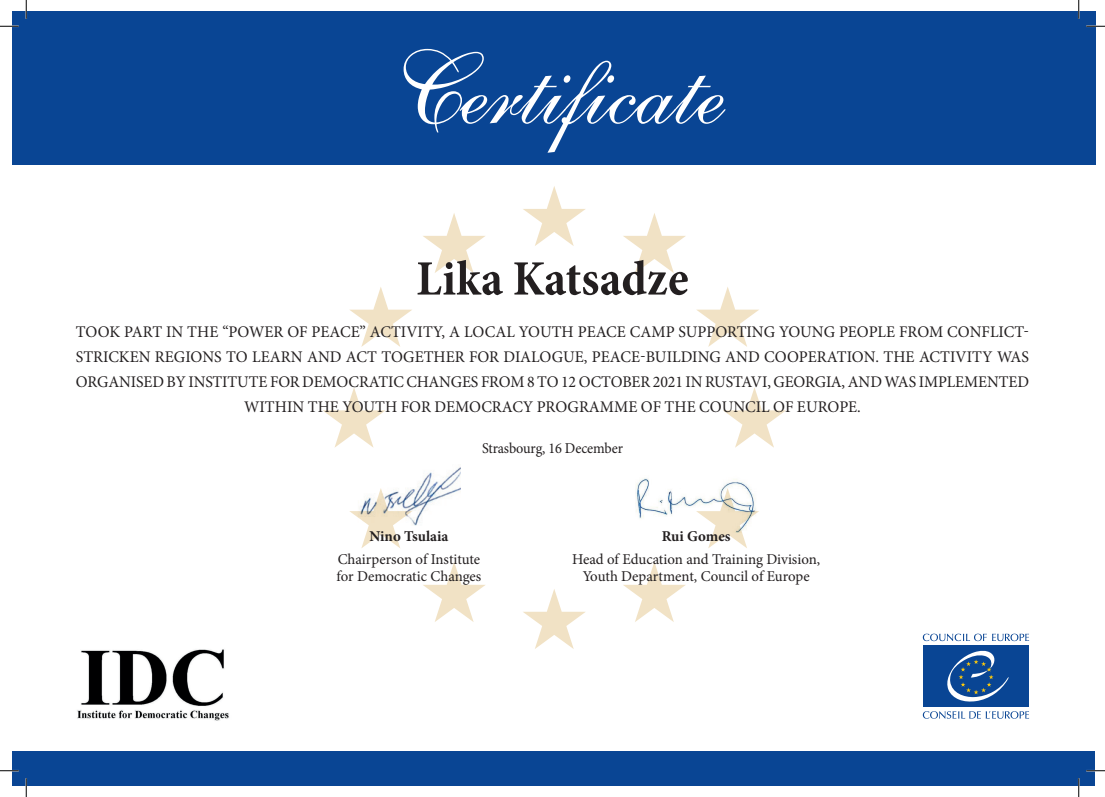
<style>
.page{position:relative;width:1105px;height:797px;background:#fff}
.page>*{position:absolute;margin:0;border:0;box-sizing:border-box;transform-origin:0 0}
.t1{font:100px "Shelley Allegro BT";color:#fff}
.t2{font:700 condensed 50px "Minion Pro";color:#231f20}
.t3{font:16.25px/25px "Minion Pro";letter-spacing:-.005em;color:#231f20;text-align:center}
.t4{font:15px/17.5px "Minion Pro";letter-spacing:-.005em;color:#231f20}
.t5{font:15px "Minion Pro";letter-spacing:-.005em;color:#231f20;scale:.95 1}
.t6{font:700 15px "Minion Pro";color:#231f20}
</style>
<div class="page">
<svg style="left:523px;top:186px;width:63px;height:60px"></svg>
<svg style="left:623px;top:213px;width:63px;height:60px"></svg>
<svg style="left:696px;top:287px;width:63px;height:60px"></svg>
<svg style="left:723px;top:387px;width:63px;height:61px"></svg>
<svg style="left:708px;top:511px;width:51px;height:37px"></svg>
<svg style="left:623px;top:562px;width:63px;height:60px"></svg>
<svg style="left:523px;top:589px;width:62px;height:60px"></svg>
<svg style="left:423px;top:562px;width:62px;height:60px"></svg>
<svg style="left:323px;top:388px;width:62px;height:60px"></svg>
<svg style="left:349px;top:287px;width:63px;height:60px"></svg>
<svg style="left:423px;top:213px;width:62px;height:60px"></svg>
<svg style="left:349px;top:511px;width:51px;height:37px"></svg>
<div style="left:12px;top:751px;width:1083px;height:34px;background:#094594"></div>
<svg style="left:923px;top:633px;width:106px;height:8px"></svg>
<svg style="left:923px;top:711px;width:106px;height:7px"></svg>
<div style="left:923px;top:645px;width:106px;height:62px;background:#094594"></div>
<svg style="left:947px;top:650px;width:62px;height:52px"></svg>
<div style="left:12px;top:11px;width:1083px;height:153px;background:#094594"></div>
<img style="left:77px;top:649px;width:152px;height:72px">
<img style="left:635px;top:478px;width:122px;height:54px">
<img style="left:354px;top:467px;width:106px;height:59px">
<svg style="left:0;top:25px;width:19px;height:2px"></svg>
<svg style="left:1086px;top:25px;width:19px;height:2px"></svg>
<svg style="left:0;top:770px;width:19px;height:1px"></svg>
<svg style="left:1086px;top:770px;width:19px;height:1px"></svg>
<svg style="left:25px;top:0;width:2px;height:19px"></svg>
<svg style="left:25px;top:778px;width:2px;height:19px"></svg>
<svg style="left:1078px;top:0;width:1px;height:19px"></svg>
<svg style="left:1078px;top:778px;width:1px;height:19px"></svg>
<h1 class="t1" style="left:391px;top:29px;width:335px">Certificate</h1>
<h2 class="t2" style="left:416px;top:244px;width:274px">Lika Katsadze</h2>
<p class="t3" style="left:76px;top:320px;width:955px">TOOK PART IN THE “POWER OF PEACE” ACTIVITY, A LOCAL YOUTH PEACE CAMP SUPPORTING YOUNG PEOPLE FROM CONFLICT-STRICKEN REGIONS TO LEARN AND ACT TOGETHER FOR DIALOGUE, PEACE-BUILDING AND COOPERATION. THE ACTIVITY WAS ORGANISED BY INSTITUTE FOR DEMOCRATIC CHANGES FROM 8 TO 12 OCTOBER 2021 IN RUSTAVI, GEORGIA, AND WAS IMPLEMENTED WITHIN THE YOUTH FOR DEMOCRACY PROGRAMME OF THE COUNCIL OF EUROPE.</p>
<p class="t5" style="left:482px;top:438px;width:150px">Strasbourg, 16 December</p>
<p class="t6" style="left:369px;top:525px;width:80px">Nino Tsulaia</p>
<p class="t4" style="left:337px;top:550px;width:146px">Chairperson of Institute for Democratic Changes</p>
<p class="t6" style="left:662px;top:525px;width:70px">Rui Gomes</p>
<p class="t4" style="left:572px;top:550px;width:250px;text-align:center">Head of Education and Training Division,<br>Youth Department, Council of Europe</p>
</div>
